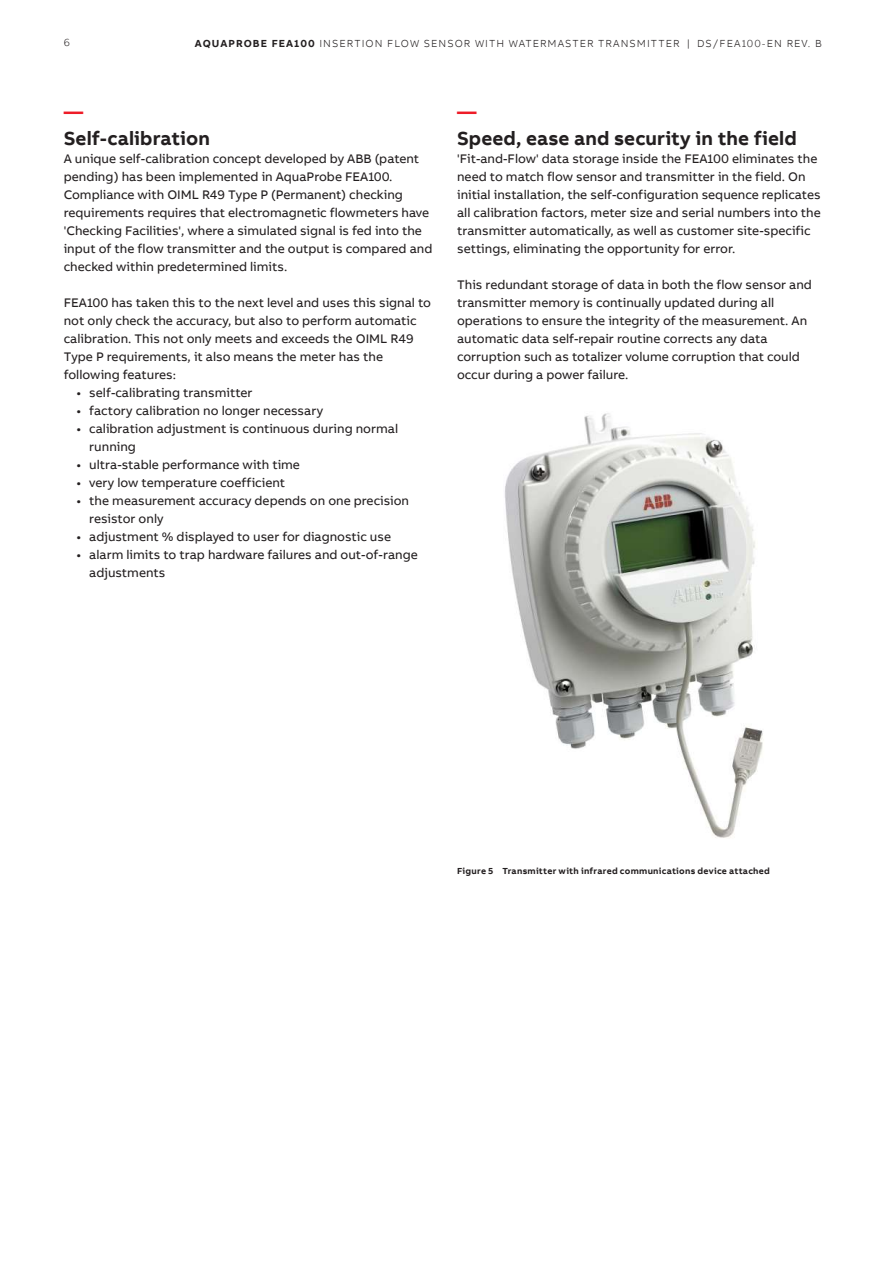
<style>
.page{position:relative;width:893px;height:1263px;background:#fff}
.page>*{position:absolute;margin:0;border:0;box-sizing:border-box;transform-origin:0 0}
.t1{font:700 19.5px "AB Bvoice";letter-spacing:.005em;color:#231f20}
.t2{font:700 19.5px "AB Bvoice";color:#ee1c28}
.t3{font:12.75px/18px "AB Bvoice";color:#231f20}
.t4{font:300 10.5px "AB Bvoice";letter-spacing:.1em;color:#231f20}
.t5{font:700 9px "AB Bvoice";letter-spacing:.03em;color:#231f20}
.s1{font-weight:700}
</style>
<div class="page">
<img style="left:504px;top:413px;width:259px;height:425px">
<p class="t4" style="left:64px;top:36px;width:8px">6</p>
<p class="t4" style="left:195px;top:37px;width:628px"><span class="s1">AQUAPROBE FEA100</span> INSERTION FLOW SENSOR WITH WATERMASTER TRANSMITTER | DS/FEA100-EN REV. B</p>
<h1 class="t2" style="left:64px;top:99px;width:21px">—</h1>
<h1 class="t1" style="left:64px;top:126px;width:148px">Self-calibration</h1>
<p class="t3" style="left:64px;top:150px;width:370px">A unique self-calibration concept developed by ABB (patent pending) has been implemented in AquaProbe FEA100.<br>Compliance with OIML R49 Type P (Permanent) checking requirements requires that electromagnetic flowmeters have 'Checking Facilities', where a simulated signal is fed into the input of the flow transmitter and the output is compared and checked within predetermined limits.</p>
<p class="t3" style="left:64px;top:294px;width:369px">FEA100 has taken this to the next level and uses this signal to not only check the accuracy, but also to perform automatic calibration. This not only meets and exceeds the OIML R49<br>Type P requirements, it also means the meter has the following features:</p>
<p class="t3" style="left:77px;top:384px;width:178px">• self-calibrating transmitter</p>
<p class="t3" style="left:77px;top:402px;width:248px">• factory calibration no longer necessary</p>
<p class="t3" style="left:89px;top:420px;width:310px;text-indent:-13px">• calibration adjustment is continuous during normal running</p>
<p class="t3" style="left:77px;top:456px;width:225px">• ultra-stable performance with time</p>
<p class="t3" style="left:77px;top:474px;width:210px">• very low temperature coefficient</p>
<p class="t3" style="left:89px;top:492px;width:321px;text-indent:-13px">• the measurement accuracy depends on one precision resistor only</p>
<p class="t3" style="left:77px;top:528px;width:316px">• adjustment % displayed to user for diagnostic use</p>
<p class="t3" style="left:89px;top:546px;width:330px;text-indent:-13px">• alarm limits to trap hardware failures and out-of-range adjustments</p>
<h1 class="t2" style="left:457px;top:99px;width:21px">—</h1>
<h1 class="t1" style="left:457px;top:126px;width:341px">Speed, ease and security in the field</h1>
<p class="t3" style="left:457px;top:150px;width:365px">'Fit-and-Flow' data storage inside the FEA100 eliminates the need to match flow sensor and transmitter in the field. On initial installation, the self-configuration sequence replicates all calibration factors, meter size and serial numbers into the transmitter automatically, as well as customer site-specific settings, eliminating the opportunity for error.</p>
<p class="t3" style="left:457px;top:276px;width:356px">This redundant storage of data in both the flow sensor and transmitter memory is continually updated during all operations to ensure the integrity of the measurement. An automatic data self-repair routine corrects any data corruption such as totalizer volume corruption that could occur during a power failure.</p>
<p class="t5" style="left:457px;top:865px;width:314px">Figure 5 Transmitter with infrared communications device attached</p>
</div>
